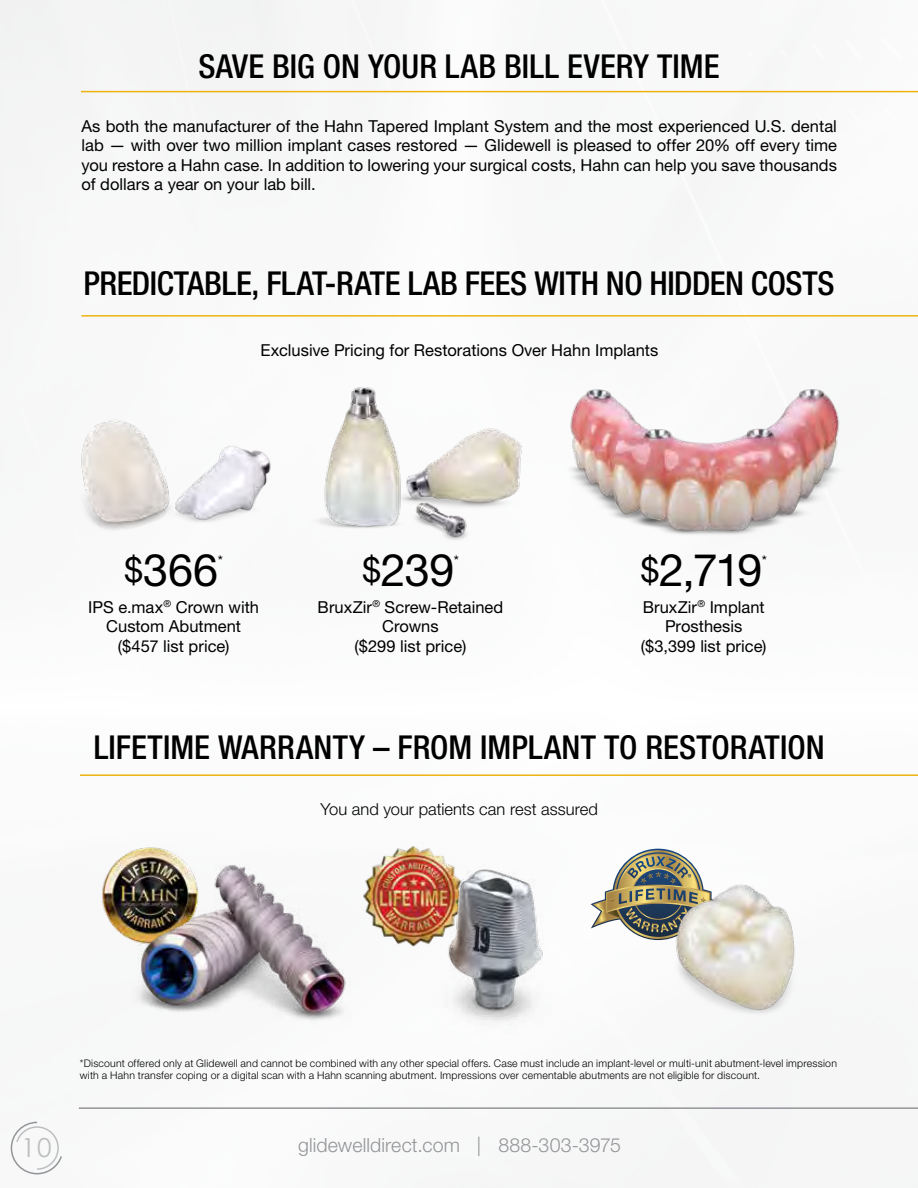
<style>
.page{position:relative;width:918px;height:1188px;background:#fff}
.page>*{position:absolute;margin:0;border:0;box-sizing:border-box;transform-origin:0 0}
.t1{font:45px "Helvetica Neue LT Std";letter-spacing:-.015em;color:#000}
.t2{font:500 condensed 33px "Helvetica Neue LT Std";color:#000}
.t3{font:26.25px "Century Gothic";color:#bcbec0}
.t4{font:300 19.5px "Helvetica Neue LT Std";letter-spacing:.005em;color:#939598}
.t5{font:16.5px/19.5px "Helvetica Neue LT Std";color:#000;text-align:center}
.t6{font:300 16.5px "Helvetica Neue LT Std";color:#000}
.t7{font:14.85px "Helvetica Neue LT Std";color:#000}
.t8{font:300 10.5px/12px "Helvetica Neue LT Std";letter-spacing:.02em;color:#000}
.s1{font-size:34.5px}
</style>
<div class="page">
<hr style="left:81px;top:91px;width:837px;height:1px;background:#eeb310">
<hr style="left:79px;top:1107px;width:839px;height:2px;background:#939598">
<svg style="left:10px;top:1121px;width:53px;height:54px"></svg>
<img style="left:81px;top:845px;width:131px;height:105px">
<img style="left:111px;top:847px;width:270px;height:193px">
<svg style="left:591px;top:849px;width:135px;height:91px"></svg>
<img style="left:655px;top:879px;width:166px;height:161px">
<img style="left:305px;top:367px;width:235px;height:184px">
<img style="left:540px;top:363px;width:319px;height:195px">
<img style="left:57px;top:410px;width:127px;height:130px">
<img style="left:161px;top:435px;width:130px;height:98px">
<img style="left:345px;top:844px;width:140px;height:105px">
<img style="left:425px;top:855px;width:150px;height:188px">
<hr style="left:81px;top:315px;width:837px;height:2px;background:#eeb310">
<hr style="left:80px;top:774px;width:838px;height:2px;background:#eeb310">
<h2 class="t2" style="left:198px;top:46px;width:523px">SAVE BIG ON YOUR LAB BILL EVERY TIME</h2>
<p class="t5" style="left:81px;top:116px;width:757px;text-align:justify">As both the manufacturer of the Hahn Tapered Implant System and the most experienced U.S. dental lab — with over two million implant cases restored — Glidewell is pleased to offer 20% off every time you restore a Hahn case. In addition to lowering your surgical costs, Hahn can help you save thousands of dollars a year on your lab bill.</p>
<h2 class="t2" style="left:83px;top:263px;width:753px">PREDICTABLE, FLAT-RATE LAB FEES WITH NO HIDDEN COSTS</h2>
<p class="t5" style="left:260px;top:340px;width:399px">Exclusive Pricing for Restorations Over Hahn Implants</p>
<h1 class="t1" style="left:124px;top:544px;width:96px"><span class="s1">$</span>366</h1>
<p class="t7" style="left:218px;top:552px;width:7px">*</p>
<p class="t5" style="left:88px;top:597px;width:172px">IPS e.max<sup>®</sup> Crown with<br>Custom Abutment ($457 list price)</p>
<h1 class="t1" style="left:362px;top:544px;width:94px"><span class="s1">$</span>239</h1>
<p class="t7" style="left:454px;top:552px;width:7px">*</p>
<p class="t5" style="left:318px;top:597px;width:187px">BruxZir<sup>®</sup> Screw-Retained<br>Crowns<br>($299 list price)</p>
<h1 class="t1" style="left:640px;top:544px;width:124px"><span class="s1">$</span>2,719</h1>
<p class="t7" style="left:762px;top:552px;width:7px">*</p>
<p class="t5" style="left:641px;top:597px;width:127px">BruxZir<sup>®</sup> Implant<br>Prosthesis ($3,399 list price)</p>
<h2 class="t2" style="left:94px;top:728px;width:733px">LIFETIME WARRANTY – FROM IMPLANT TO RESTORATION</h2>
<p class="t6" style="left:321px;top:799px;width:279px">You and your patients can rest assured</p>
<p class="t8" style="left:80px;top:1057px;width:759px">*Discount offered only at Glidewell and cannot be combined with any other special offers. Case must include an implant-level or multi-unit abutment-level impression with a Hahn transfer coping or a digital scan with a Hahn scanning abutment. Impressions over cementable abutments are not eligible for discount.</p>
<h3 class="t3" style="left:21px;top:1132px;width:32px">10</h3>
<p class="t4" style="left:298px;top:1134px;width:324px">glidewelldirect.com | 888-303-3975</p>
</div>
